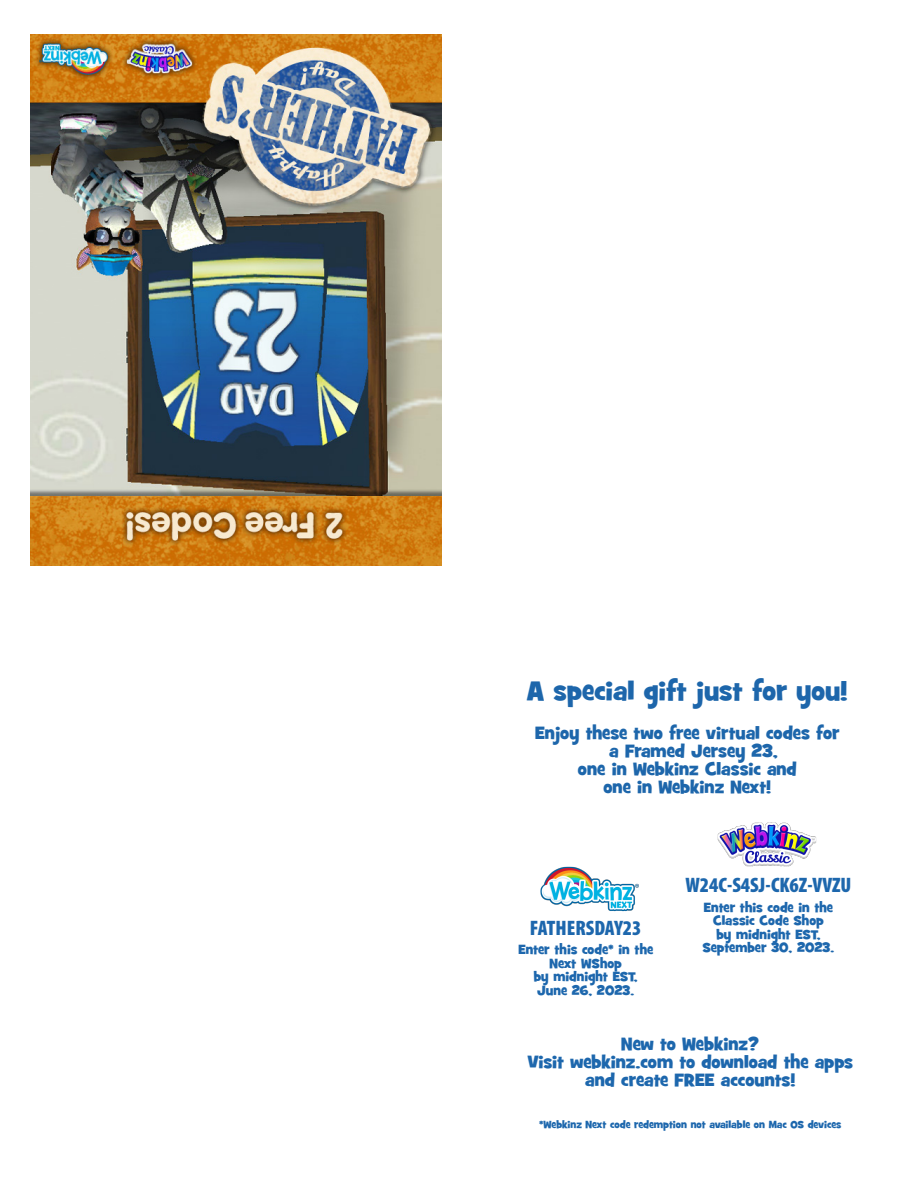
<style>
.page{position:relative;width:918px;height:1188px;background:#fff}
.page>*{position:absolute;margin:0;border:0;box-sizing:border-box;transform-origin:0 0}
.t1{font:27px "Grilled Cheese BTN";color:#1d66ab}
.t2{font:900 condensed 21px "Myriad Pro";color:#1d67ad}
.t3{font:18px "Grilled Cheese BTN";color:#1d66ab}
.t4{font:18px "Grilled Cheese BTN";color:#1d67ad}
.t5{font:13.5px "Grilled Cheese BTN";color:#1d67ad}
.t6{font:10.5px "Grilled Cheese BTN";color:#1d67ad}
</style>
<div class="page">
<img style="left:31px;top:34px;width:410px;height:532px">
<img style="left:717px;top:822px;width:100px;height:45px">
<img style="left:540px;top:866px;width:99px;height:46px">
<p class="t1" style="left:527px;top:673px;width:322px">A special gift just for you!</p>
<p class="t3" style="left:535px;top:722px;width:306px">Enjoy these two free virtual codes for</p>
<p class="t3" style="left:609px;top:740px;width:170px">a Framed Jersey 23,</p>
<p class="t3" style="left:578px;top:758px;width:220px">one in Webkinz Classic and</p>
<p class="t3" style="left:603px;top:776px;width:169px">one in Webkinz Next!</p>
<p class="t2" style="left:685px;top:872px;width:167px">W24C-S4SJ-CK6Z-VVZU</p>
<p class="t5" style="left:704px;top:898px;width:131px">Enter this code in the</p>
<p class="t5" style="left:713px;top:912px;width:112px">Classic Code Shop</p>
<p class="t5" style="left:716px;top:925px;width:106px">by midnight EST,</p>
<p class="t2" style="left:530px;top:915px;width:113px">FATHERSDAY23</p>
<p class="t5" style="left:518px;top:941px;width:136px">Enter this code* in the</p>
<p class="t5" style="left:703px;top:939px;width:133px">September 30, 2023.</p>
<p class="t5" style="left:550px;top:955px;width:74px">Next WShop</p>
<p class="t5" style="left:534px;top:968px;width:106px">by midnight EST,</p>
<p class="t5" style="left:537px;top:982px;width:99px">June 26, 2023.</p>
<p class="t4" style="left:621px;top:1032px;width:139px">New to Webkinz?</p>
<p class="t4" style="left:527px;top:1050px;width:327px">Visit webkinz.com to download the apps</p>
<p class="t4" style="left:585px;top:1068px;width:212px">and create FREE accounts!</p>
<p class="t6" style="left:539px;top:1118px;width:304px">*Webkinz Next code redemption not available on Mac OS devices</p>
</div>
